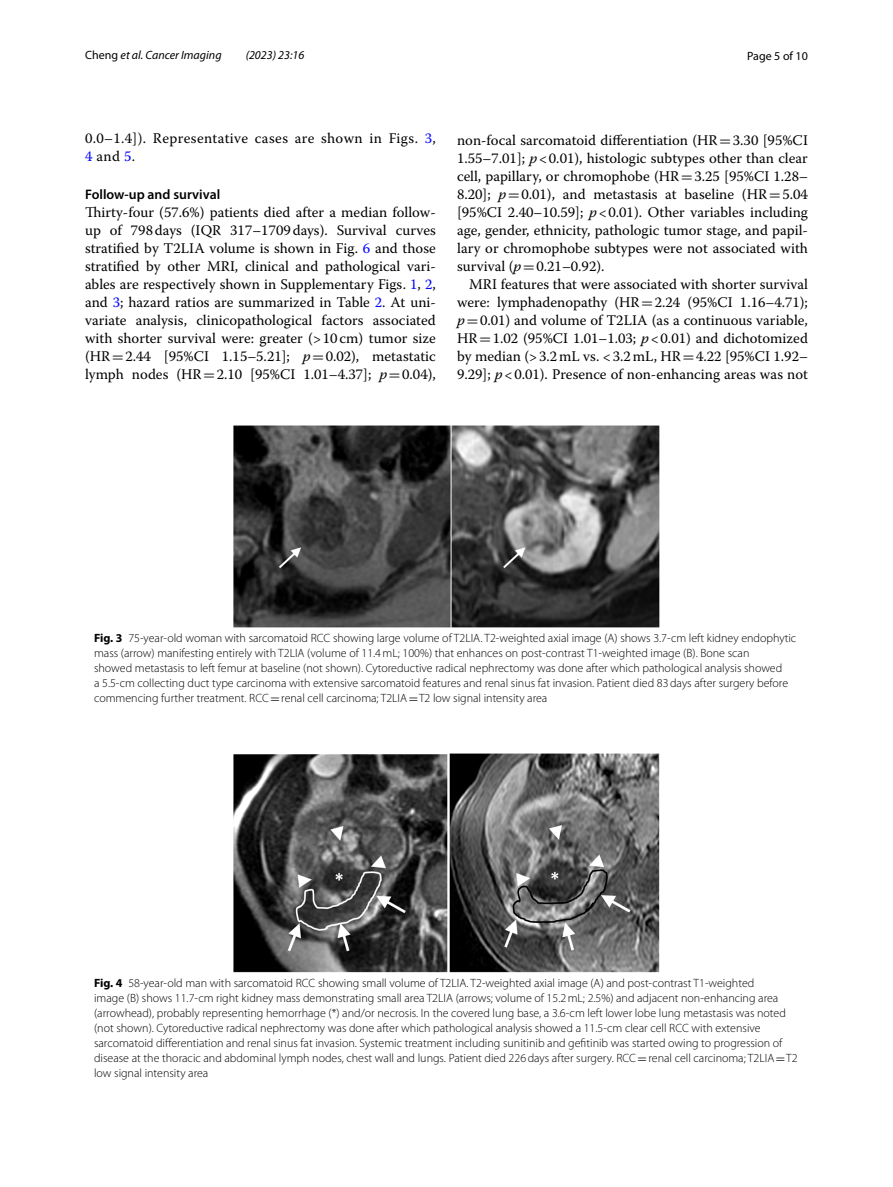
<style>
.page{position:relative;width:893px;height:1187px;background:#fff}
.page>*{position:absolute;margin:0;border:0;box-sizing:border-box;transform-origin:0 0}
.t1{font:14.7px/18px "Warnock Pro";color:#000;text-align:justify}
.t2{font:14.7px/18px "Warnock Pro";letter-spacing:.025em;color:#000}
.t3{font:600 13.8px "Myriad Pro";color:#000}
.t4{font:300 12px/15px "Myriad Pro";color:#000}
.t5{font:italic 12px "Myriad Pro";color:#000}
.t6{font:12px "Myriad Pro";color:#000}
.s1{font-style:normal}
.s2{color:#00f}
.s3{font-family:"MTSY"}
.s4{font-style:italic}
.s5{font-weight:700}
.s6{font-family:"MTSY";font-weight:400}
</style>
<div class="page">
<img style="left:234px;top:425px;width:425px;height:202px">
<img style="left:234px;top:753px;width:425px;height:219px">
<p class="t5" style="left:85px;top:48px;width:138px"><span class="s1">Cheng</span> et al. Cancer Imaging</p>
<p class="t5" style="left:246px;top:48px;width:60px">(2023) 23:16</p>
<p class="t6" style="left:747px;top:48px;width:62px">Page 5 of 10</p>
<p class="t2" style="left:85px;top:128px;width:352px">0.0–1.4]). Representative cases are shown in Figs. <span class="s2">3</span>,<br><span class="s2">4</span> and <span class="s2">5</span>.</p>
<p class="t3" style="left:85px;top:185px;width:137px">Follow‑up and survival</p>
<p class="t1" style="left:85px;top:203px;width:352px">Thirty-four (57.6%) patients died after a median follow&shy;up of 798days (IQR 317–1709days). Survival curves stratified by T2LIA volume is shown in Fig. <span class="s2">6</span> and those stratified by other MRI, clinical and pathological vari&shy;ables are respectively shown in Supplementary Figs. <span class="s2">1</span>, <span class="s2">2</span>, and <span class="s2">3</span>; hazard ratios are summarized in Table <span class="s2">2</span>. At uni&shy;variate analysis, clinicopathological factors associated with shorter survival were: greater (&gt;10cm) tumor size (HR<span class="s3">=</span>2.44 [95%CI 1.15–5.21]; <span class="s4">p</span><span class="s3">=</span>0.02), metastatic lymph nodes (HR<span class="s3">=</span>2.10 [95%CI 1.01–4.37]; <span class="s4">p</span><span class="s3">=</span>0.04),</p>
<p class="t1" style="left:457px;top:130px;width:352px">non-focal sarcomatoid differentiation (HR<span class="s3">=</span>3.30 [95%CI 1.55–7.01]; <span class="s4">p</span>&lt;0.01), histologic subtypes other than clear cell, papillary, or chromophobe (HR<span class="s3">=</span>3.25 [95%CI 1.28– 8.20]; <span class="s4">p</span><span class="s3">=</span>0.01), and metastasis at baseline (HR<span class="s3">=</span>5.04 [95%CI 2.40–10.59]; <span class="s4">p</span>&lt;0.01). Other variables including age, gender, ethnicity, pathologic tumor stage, and papil&shy;lary or chromophobe subtypes were not associated with survival (<span class="s4">p</span><span class="s3">=</span>0.21–0.92).</p>
<p class="t1" style="left:457px;top:274px;width:352px;text-indent:12px">MRI features that were associated with shorter survival were: lymphadenopathy (HR<span class="s3">=</span>2.24 (95%CI 1.16–4.71); <span class="s4">p</span><span class="s3">=</span>0.01) and volume of T2LIA (as a continuous variable, HR<span class="s3">=</span>1.02 (95%CI 1.01–1.03; <span class="s4">p</span>&lt;0.01) and dichotomized by median (&gt;3.2mL vs. &lt;3.2mL, HR<span class="s3">=</span>4.22 [95%CI 1.92– 9.29]; <span class="s4">p</span>&lt;0.01). Presence of non-enhancing areas was not</p>
<p class="t4" style="left:94px;top:631px;width:704px"><span class="s5">Fig. 3</span> 75-year-old woman with sarcomatoid RCC showing large volume of T2LIA. T2-weighted axial image (A) shows 3.7-cm left kidney endophytic mass (arrow) manifesting entirely with T2LIA (volume of 11.4mL; 100%) that enhances on post-contrast T1-weighted image (B). Bone scan<br>showed metastasis to left femur at baseline (not shown). Cytoreductive radical nephrectomy was done after which pathological analysis showed<br>a 5.5-cm collecting duct type carcinoma with extensive sarcomatoid features and renal sinus fat invasion. Patient died 83days after surgery before commencing further treatment. RCC<span class="s6">=</span>renal cell carcinoma; T2LIA<span class="s6">=</span>T2 low signal intensity area</p>
<p class="t4" style="left:94px;top:976px;width:705px"><span class="s5">Fig. 4</span> 58-year-old man with sarcomatoid RCC showing small volume of T2LIA. T2-weighted axial image (A) and post-contrast T1-weighted<br>image (B) shows 11.7-cm right kidney mass demonstrating small area T2LIA (arrows; volume of 15.2mL; 2.5%) and adjacent non-enhancing area (arrowhead), probably representing hemorrhage (*) and/or necrosis. In the covered lung base, a 3.6-cm left lower lobe lung metastasis was noted (not shown). Cytoreductive radical nephrectomy was done after which pathological analysis showed a 11.5-cm clear cell RCC with extensive sarcomatoid differentiation and renal sinus fat invasion. Systemic treatment including sunitinib and gefitinib was started owing to progression of disease at the thoracic and abdominal lymph nodes, chest wall and lungs. Patient died 226days after surgery. RCC<span class="s6">=</span>renal cell carcinoma; T2LIA<span class="s6">=</span>T2 low signal intensity area</p>
</div>
